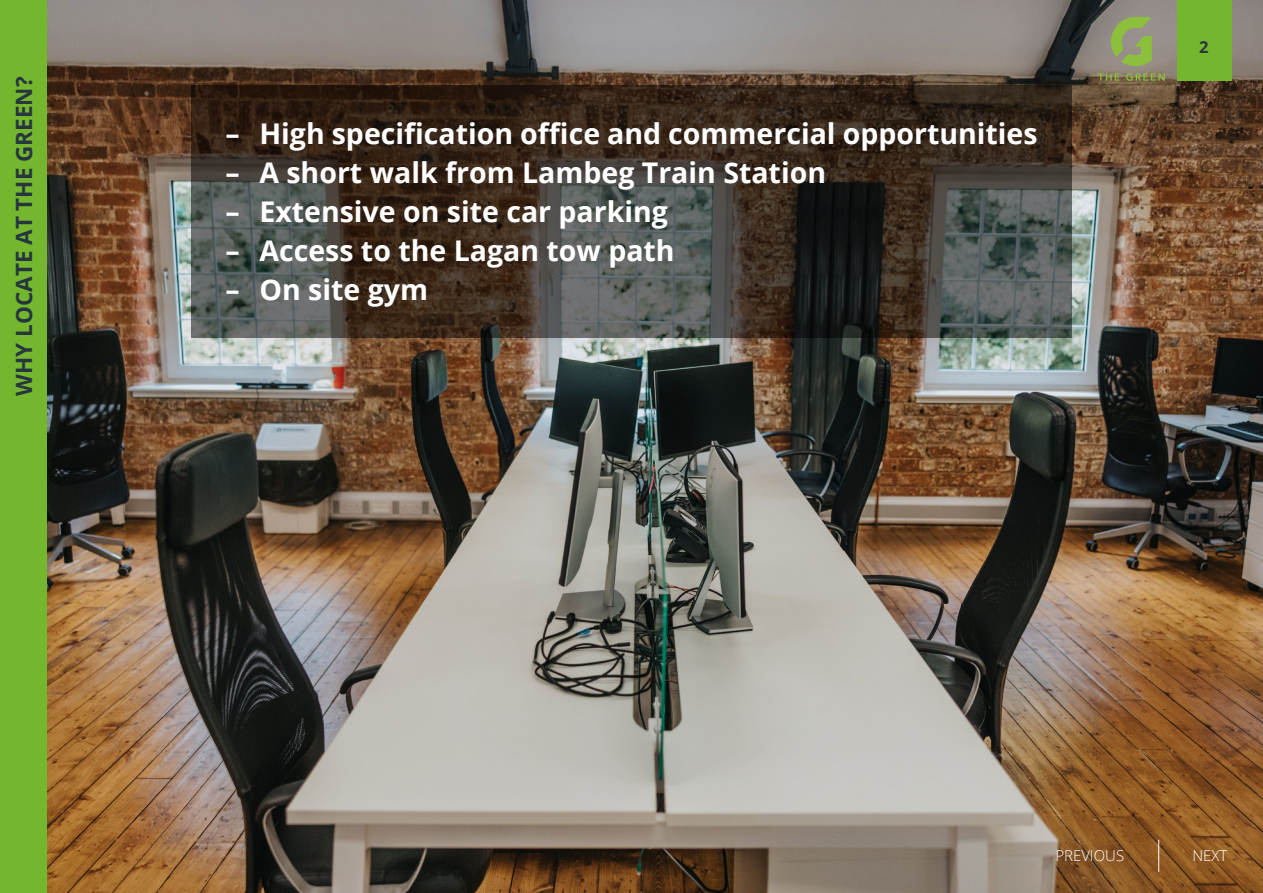
<style>
.page{position:relative;width:1263px;height:893px;background:#fff}
.page>*{position:absolute;margin:0;border:0;box-sizing:border-box;transform-origin:0 0}
.t1{font:700 28.5px "Open Sans";color:#fff}
.t2{font:700 22.5px "Open Sans";color:#26353e}
.t3{font:700 16.5px "Open Sans";color:#26353e}
.t4{font:300 15px "Open Sans";color:#fff}
</style>
<div class="page">
<div style="left:0;top:0;width:47px;height:893px;background:#74b72f"></div>
<img style="left:47px;top:0;width:1216px;height:893px">
<svg style="left:1098px;top:17px;width:67px;height:64px;background:#90986c"></svg>
<svg style="left:191px;top:85px;width:880px;height:252px;background:#403830"></svg>
<hr style="left:1158px;top:840px;width:1px;height:31px;background:#fff">
<div style="left:1178px;top:0;width:54px;height:81px;background:#74b72f"></div>
<p class="t2" style="left:8px;top:396px;width:321px;rotate:-90deg">WHY LOCATE AT THE GREEN?</p>
<p class="t1" style="left:225px;top:113px;width:814px">– High specification office and commercial opportunities</p>
<p class="t1" style="left:225px;top:152px;width:602px">– A short walk from Lambeg Train Station</p>
<p class="t1" style="left:225px;top:191px;width:444px">– Extensive on site car parking</p>
<p class="t1" style="left:225px;top:230px;width:451px">– Access to the Lagan tow path</p>
<p class="t1" style="left:225px;top:269px;width:204px">– On site gym</p>
<p class="t3" style="left:1199px;top:36px;width:11px">2</p>
<p class="t4" style="left:1055px;top:845px;width:70px">PREVIOUS</p>
<p class="t4" style="left:1192px;top:845px;width:37px">NEXT</p>
</div>
